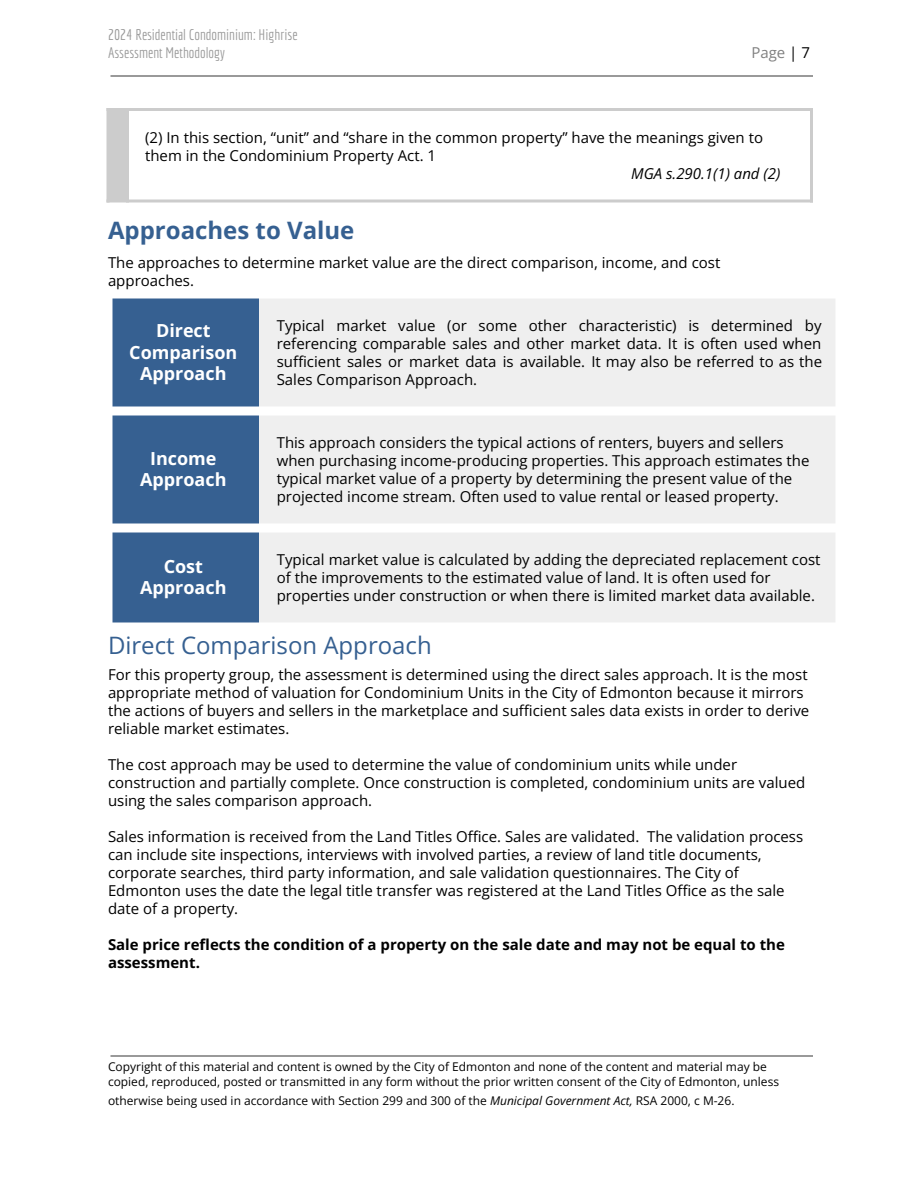
<style>
.page{position:relative;width:918px;height:1188px;background:#fff}
.page>*{position:absolute;margin:0;border:0;box-sizing:border-box;transform-origin:0 0}
.t1{font:24px "Open Sans";color:#366091}
.t2{font:700 24px "Open Sans";color:#366091}
.t3{font:700 18px/21.3px "Open Sans";color:#fff;text-align:center}
.t4{font:15px/18px "Open Sans";color:#000}
.t5{font:700 15px/18px "Open Sans";color:#000}
.t6{font:15px/18px "Economica";color:#999}
.t7{font:italic 15px "Open Sans";color:#000}
.t8{font:15px "Open Sans";color:#808080}
.t9{font:12px/14.7px "Open Sans";color:#000}
.s1{color:#000}
.s2{font-style:italic}
</style>
<div class="page">
<div style="left:108px;top:109px;width:19px;height:92px;background:#ccc"></div>
<div style="left:108px;top:294px;width:151px;height:117px;background:#366091"></div>
<div style="left:259px;top:294px;width:581px;height:117px;background:#efefef"></div>
<div style="left:108px;top:411px;width:151px;height:117px;background:#366091"></div>
<div style="left:259px;top:411px;width:581px;height:117px;background:#efefef"></div>
<div style="left:108px;top:528px;width:151px;height:99px;background:#366091"></div>
<div style="left:259px;top:528px;width:581px;height:99px;background:#efefef"></div>
<svg style="left:106px;top:111px;width:2px;height:88px"></svg>
<hr style="left:126px;top:108px;width:3px;height:94px;background:#ccc">
<hr style="left:810px;top:108px;width:3px;height:94px;background:#ccc">
<hr style="left:106px;top:108px;width:707px;height:3px;background:#ccc">
<hr style="left:106px;top:199px;width:707px;height:3px;background:#ccc">
<div style="left:104px;top:290px;width:8px;height:342px;background:#fff"></div>
<div style="left:836px;top:290px;width:9px;height:342px;background:#fff"></div>
<div style="left:104px;top:290px;width:741px;height:9px;background:#fff"></div>
<div style="left:104px;top:407px;width:741px;height:9px;background:#fff"></div>
<div style="left:104px;top:523px;width:741px;height:9px;background:#fff"></div>
<div style="left:104px;top:623px;width:741px;height:9px;background:#fff"></div>
<p class="t6" style="left:108px;top:26px;width:191px">2024 Residential Condominium: Highrise<br>Assessment Methodology</p>
<p class="t8" style="left:751px;top:42px;width:60px">Page <span class="s1">| 7</span></p>
<p class="t4" style="left:145px;top:128px;width:619px">(2) In this section, “unit” and “share in the common property” have the meanings given to them in the Condominium Property Act. 1</p>
<p class="t7" style="left:631px;top:163px;width:151px">MGA s.290.1(1) and (2)</p>
<h1 class="t2" style="left:108px;top:213px;width:248px">Approaches to Value</h1>
<p class="t4" style="left:108px;top:253px;width:614px">The approaches to determine market value are the direct comparison, income, and cost approaches.</p>
<p class="t3" style="left:129px;top:320px;width:110px">Direct<br>Comparison<br>Approach</p>
<p class="t4" style="left:277px;top:316px;width:547px;text-align:justify">Typical market value (or some other characteristic) is determined by referencing comparable sales and other market data. It is often used when sufficient sales or market data is available. It may also be referred to as the Sales Comparison Approach.</p>
<p class="t3" style="left:140px;top:447px;width:88px">Income<br>Approach</p>
<p class="t4" style="left:277px;top:433px;width:534px">This approach considers the typical actions of renters, buyers and sellers when purchasing income-producing properties. This approach estimates the typical market value of a property by determining the present value of the projected income stream. Often used to value rental or leased property.</p>
<p class="t3" style="left:140px;top:555px;width:88px">Cost<br>Approach</p>
<p class="t4" style="left:277px;top:550px;width:545px">Typical market value is calculated by adding the depreciated replacement cost of the improvements to the estimated value of land. It is often used for properties under construction or when there is limited market data available.</p>
<h1 class="t1" style="left:108px;top:629px;width:325px">Direct Comparison Approach</h1>
<p class="t4" style="left:108px;top:666px;width:703px">For this property group, the assessment is determined using the direct sales approach. It is the most appropriate method of valuation for Condominium Units in the City of Edmonton because it mirrors the actions of buyers and sellers in the marketplace and sufficient sales data exists in order to derive reliable market estimates.</p>
<p class="t4" style="left:108px;top:756px;width:699px">The cost approach may be used to determine the value of condominium units while under construction and partially complete. Once construction is completed, condominium units are valued using the sales comparison approach.</p>
<p class="t4" style="left:108px;top:828px;width:697px">Sales information is received from the Land Titles Office. Sales are validated. The validation process can include site inspections, interviews with involved parties, a review of land title documents, corporate searches, third party information, and sale validation questionnaires. The City of Edmonton uses the date the legal title transfer was registered at the Land Titles Office as the sale date of a property.</p>
<p class="t5" style="left:108px;top:936px;width:678px">Sale price reflects the condition of a property on the sale date and may not be equal to the assessment.</p>
<p class="t9" style="left:108px;top:1059px;width:673px">Copyright of this material and content is owned by the City of Edmonton and none of the content and material may be copied, reproduced, posted or transmitted in any form without the prior written consent of the City of Edmonton, unless</p>
<p class="t9" style="left:108px;top:1093px;width:628px">otherwise being used in accordance with Section 299 and 300 of the <span class="s2">Municipal Government Act,</span> RSA 2000, c M-26.</p>
</div>
